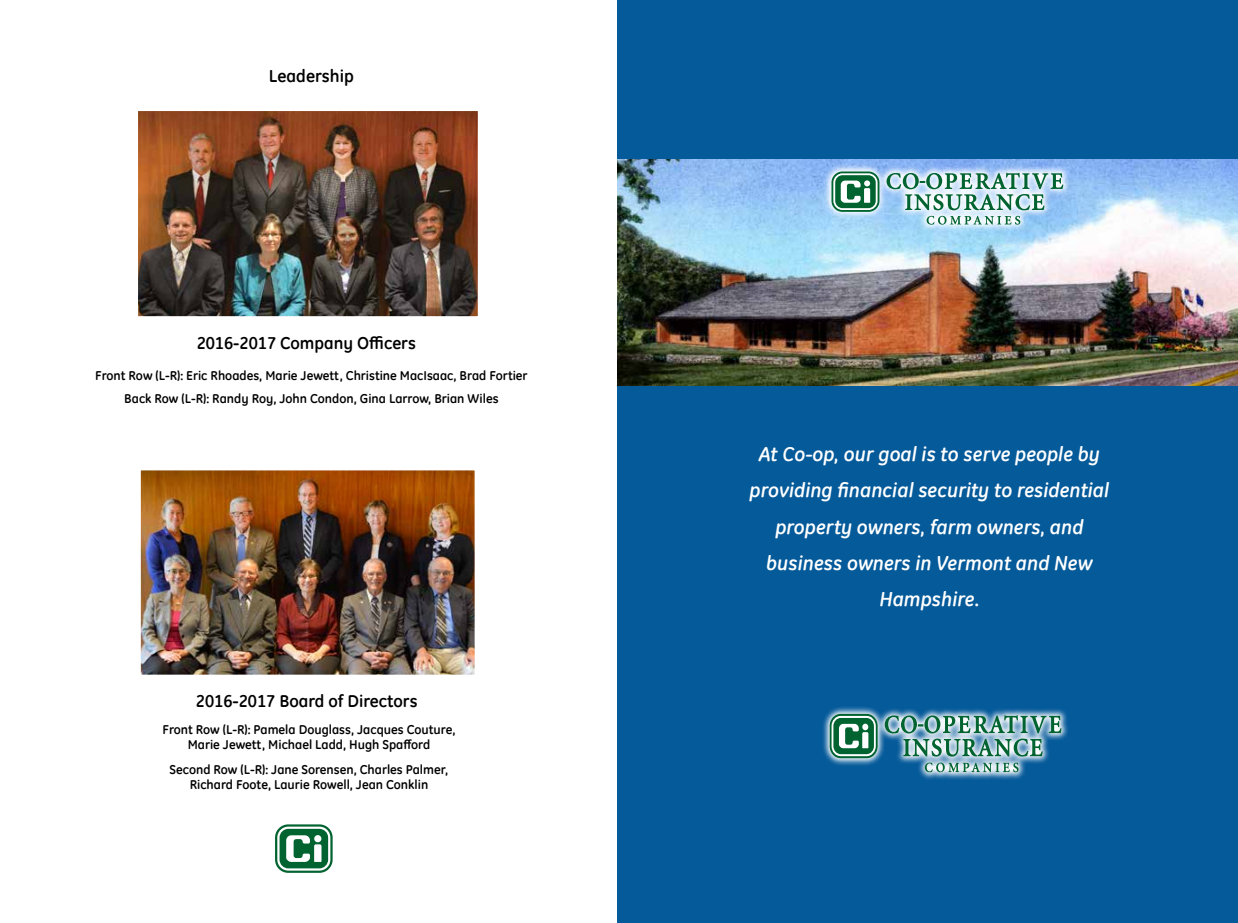
<style>
.page{position:relative;width:1238px;height:923px;background:#fff}
.page>*{position:absolute;margin:0;border:0;box-sizing:border-box;transform-origin:0 0}
.t1{font:italic 700 20px/36.2px "GE Inspira";color:#fff;text-align:center}
.t2{font:700 17.5px "GE Inspira";color:#000}
.t3{font:700 17.25px "GE Inspira";color:#000}
.t4{font:700 12.88px/15.5px "GE Inspira";color:#000;text-align:center}
</style>
<div class="page">
<div style="left:617px;top:0;width:621px;height:922px;background:#055a9a"></div>
<svg style="left:823px;top:707px;width:245px;height:72px"></svg>
<svg style="left:924px;top:762px;width:94px;height:10px"></svg>
<svg style="left:884px;top:715px;width:177px;height:41px;background:#79aaac"></svg>
<svg style="left:829px;top:713px;width:48px;height:45px"></svg>
<svg style="left:831px;top:716px;width:44px;height:40px"></svg>
<div style="left:833px;top:718px;width:41px;height:36px;background:#006330;border-radius:8px"></div>
<svg style="left:839px;top:723px;width:29px;height:25px"></svg>
<img style="left:139px;top:112px;width:337px;height:203px">
<div style="left:133px;top:106px;width:349px;height:215px;border:5px solid #fff"></div>
<img style="left:142px;top:471px;width:331px;height:202px">
<div style="left:136px;top:465px;width:343px;height:214px;border:5px solid #fff"></div>
<svg style="left:275px;top:824px;width:57px;height:48px"></svg>
<svg style="left:277px;top:826px;width:53px;height:44px"></svg>
<div style="left:279px;top:828px;width:49px;height:40px;background:#006330;border-radius:9px"></div>
<svg style="left:286px;top:835px;width:35px;height:27px"></svg>
<img style="left:617px;top:159px;width:621px;height:227px">
<svg style="left:823px;top:163px;width:248px;height:70px;background:#a8d0f6"></svg>
<svg style="left:926px;top:216px;width:94px;height:9px"></svg>
<svg style="left:886px;top:173px;width:177px;height:37px;background:#9dc4c2"></svg>
<svg style="left:831px;top:171px;width:48px;height:41px"></svg>
<svg style="left:833px;top:173px;width:44px;height:37px"></svg>
<div style="left:835px;top:175px;width:40px;height:33px;background:#006330;border-radius:7px"></div>
<svg style="left:840px;top:180px;width:30px;height:23px"></svg>
<h2 class="t2" style="left:269px;top:65px;width:86px">Leadership</h2>
<h3 class="t3" style="left:197px;top:332px;width:221px">2016-2017 Company Officers</h3>
<p class="t4" style="left:95px;top:363px;width:434px;line-height:23px">Front Row (L-R): Eric Rhoades, Marie Jewett, Christine MacIsaac, Brad Fortier<br>Back Row (L-R): Randy Roy, John Condon, Gina Larrow, Brian Wiles</p>
<h3 class="t3" style="left:196px;top:690px;width:223px">2016-2017 Board of Directors</h3>
<p class="t4" style="left:162px;top:721px;width:294px">Front Row (L-R): Pamela Douglass, Jacques Couture,<br>Marie Jewett, Michael Ladd, Hugh Spafford</p>
<p class="t4" style="left:170px;top:761px;width:280px">Second Row (L-R): Jane Sorensen, Charles Palmer,<br>Richard Foote, Laurie Rowell, Jean Conklin</p>
<h1 class="t1" style="left:749px;top:436px;width:361px">At Co-op, our goal is to serve people by providing financial security to residential property owners, farm owners, and business owners in Vermont and New<br>Hampshire.</h1>
</div>
